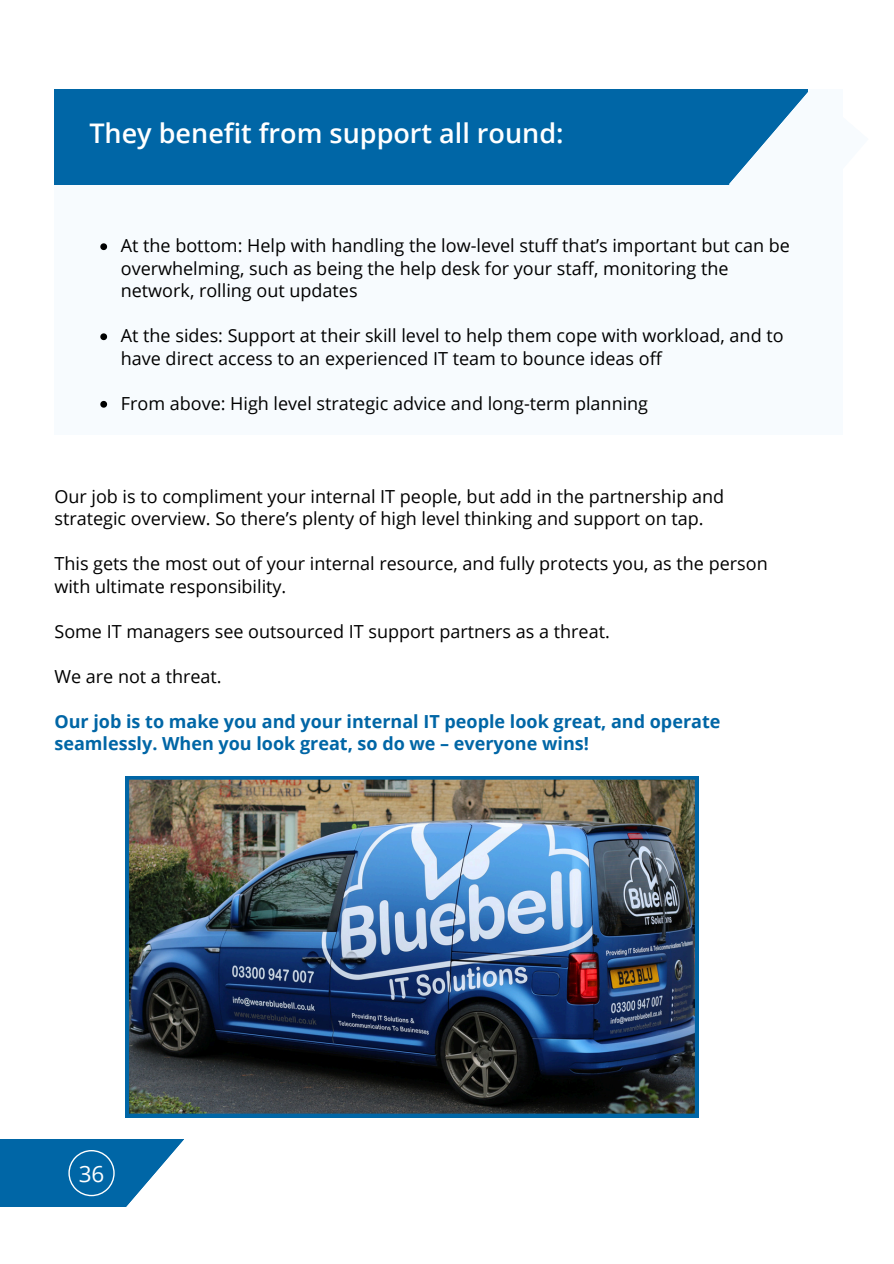
<style>
.page{position:relative;width:894px;height:1264px;background:#fff}
.page>*{position:absolute;margin:0;border:0;box-sizing:border-box;transform-origin:0 0}
.t1{font:600 27px "Open Sans";color:#fff}
.t2{font:22.5px "Open Sans";color:#fff}
.t3{font:18px/22.5px "Open Sans";color:#000}
.t4{font:700 18px/22.5px "Open Sans";color:#0066a6}
</style>
<div class="page">
<div style="left:0;top:1139px;width:183px;height:67px;background:#0066a6"></div>
<svg style="left:126px;top:1139px;width:58px;height:68px"></svg>
<svg style="left:68px;top:1150px;width:47px;height:46px"></svg>
<div style="left:54px;top:89px;width:788px;height:345px;background:#f7fbfe"></div>
<div style="left:54px;top:89px;width:754px;height:96px;background:#0066a6"></div>
<svg style="left:729px;top:92px;width:79px;height:93px"></svg>
<img style="left:125px;top:776px;width:573px;height:340px">
<svg style="left:100px;top:243px;width:7px;height:7px"></svg>
<svg style="left:100px;top:333px;width:7px;height:7px"></svg>
<svg style="left:100px;top:401px;width:7px;height:6px"></svg>
<p class="t1" style="left:89px;top:114px;width:475px">They benefit from support all round:</p>
<p class="t3" style="left:121px;top:234px;width:670px">At the bottom: Help with handling the low-level stuff that’s important but can be overwhelming, such as being the help desk for your staff, monitoring the network, rolling out updates</p>
<p class="t3" style="left:121px;top:324px;width:664px">At the sides: Support at their skill level to help them cope with workload, and to have direct access to an experienced IT team to bounce ideas off</p>
<p class="t3" style="left:121px;top:391px;width:528px">From above: High level strategic advice and long-term planning</p>
<p class="t3" style="left:54px;top:484px;width:671px">Our job is to compliment your internal IT people, but add in the partnership and strategic overview. So there’s plenty of high level thinking and support on tap.</p>
<p class="t3" style="left:54px;top:552px;width:714px">This gets the most out of your internal resource, and fully protects you, as the person with ultimate responsibility.</p>
<p class="t3" style="left:54px;top:619px;width:556px">Some IT managers see outsourced IT support partners as a threat.</p>
<p class="t3" style="left:54px;top:664px;width:169px">We are not a threat.</p>
<p class="t4" style="left:54px;top:709px;width:667px">Our job is to make you and your internal IT people look great, and operate seamlessly. When you look great, so do we – everyone wins!</p>
<p class="t2" style="left:79px;top:1157px;width:27px">36</p>
</div>
